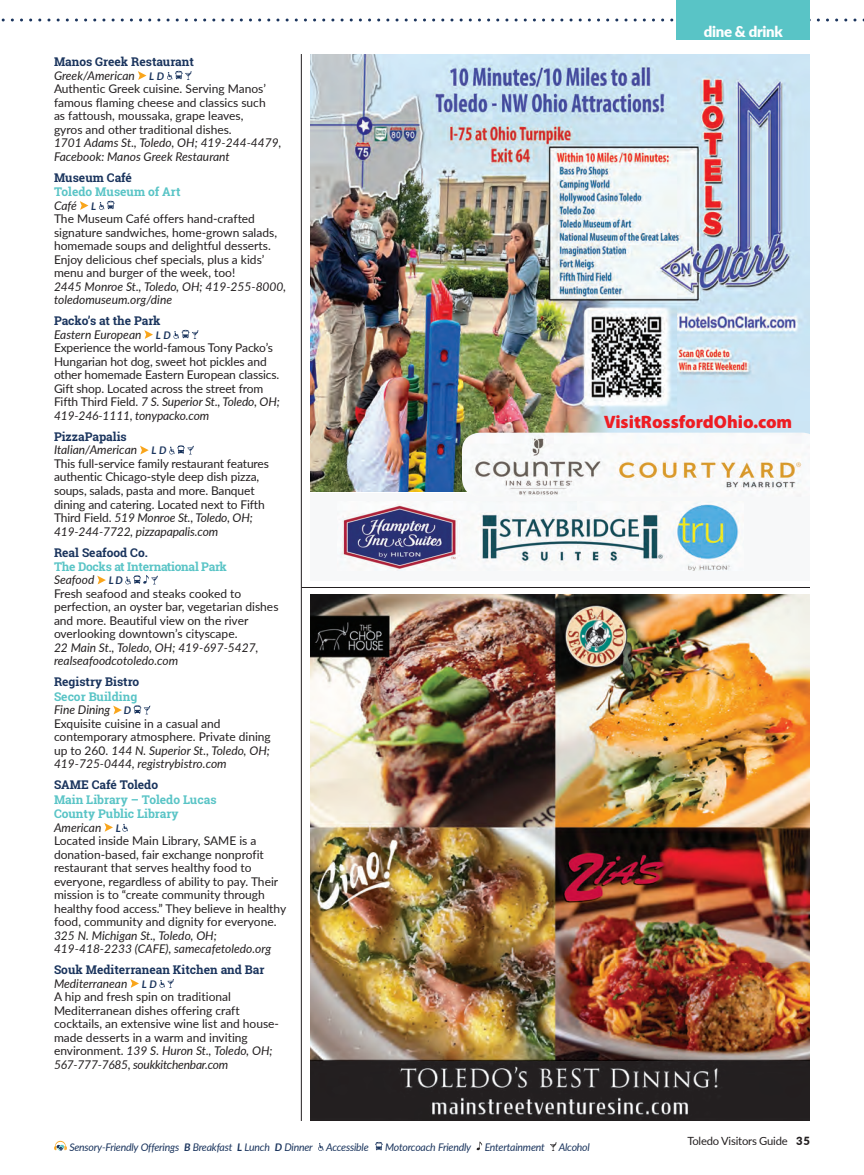
<style>
.page{position:relative;width:864px;height:1175px;background:#fff}
.page>*{position:absolute;margin:0;border:0;box-sizing:border-box;transform-origin:0 0}
.t1{font:900 18px "Myriad Pro";color:#ee1d23}
.Area_Header_2{font:900 15px "Lato";letter-spacing:-.02em;color:#fff}
.Body{font:12px/13.5px "Lato";color:#231f20}
.Body-2{font:700 12px "Roboto Slab";color:#1a345d}
.Body-3{font:italic 12px "Lato";color:#231f20}
.Body-4{font:700 12px/14.4px "Roboto Slab";color:#59c4c6}
.Body-5{font:700 12px "Roboto Slab";letter-spacing:-.02em;color:#59c4c6}
.t2{font:11.25px "Lato";letter-spacing:-.02em;color:#231f20}
.t3{font:italic 10.5px "Lato";letter-spacing:-.02em;color:#1a345d}
.s1{font-weight:700;font-size:10.5px;color:#1a345d}
.s2{font-style:italic}
.s3{font-weight:700}
.s4{font-weight:900}
</style>
<div class="page">
<svg style="left:1px;top:19px;width:863px;height:3px"></svg>
<div style="left:677px;top:0;width:133px;height:40px;background:#59c4c6"></div>
<hr style="left:302px;top:587px;width:508px;height:1px;background:#231f20">
<hr style="left:301px;top:54px;width:1px;height:1066px;background:#231f20">
<img style="left:310px;top:594px;width:500px;height:526px">
<img style="left:310px;top:54px;width:500px;height:438px">
<div style="left:310px;top:493px;width:500px;height:87px;background:#f7f8f9"></div>
<img style="left:462px;top:432px;width:348px;height:63px">
<img style="left:342px;top:504px;width:396px;height:67px">
<svg style="left:138px;top:71px;width:9px;height:9px"></svg>
<svg style="left:167px;top:71px;width:25px;height:9px"></svg>
<svg style="left:80px;top:201px;width:8px;height:9px"></svg>
<svg style="left:99px;top:201px;width:15px;height:9px"></svg>
<svg style="left:144px;top:330px;width:9px;height:9px"></svg>
<svg style="left:174px;top:330px;width:25px;height:9px"></svg>
<svg style="left:140px;top:445px;width:9px;height:9px"></svg>
<svg style="left:169px;top:445px;width:25px;height:9px"></svg>
<svg style="left:97px;top:575px;width:9px;height:9px"></svg>
<svg style="left:125px;top:575px;width:33px;height:9px"></svg>
<svg style="left:113px;top:705px;width:9px;height:9px"></svg>
<svg style="left:134px;top:705px;width:16px;height:9px"></svg>
<svg style="left:104px;top:823px;width:9px;height:8px"></svg>
<svg style="left:122px;top:824px;width:6px;height:7px"></svg>
<svg style="left:130px;top:979px;width:9px;height:8px"></svg>
<svg style="left:160px;top:979px;width:14px;height:8px"></svg>
<svg style="left:54px;top:1140px;width:13px;height:11px"></svg>
<svg style="left:318px;top:1143px;width:6px;height:8px"></svg>
<svg style="left:375px;top:1141px;width:8px;height:9px"></svg>
<svg style="left:476px;top:1141px;width:7px;height:9px"></svg>
<svg style="left:550px;top:1142px;width:7px;height:9px"></svg>
<p class="Body-2" style="left:54px;top:54px;width:142px">Manos Greek Restaurant</p>
<p class="Body-3" style="left:54px;top:67px;width:112px">Greek/American <span class="s1">L D</span></p>
<p class="Body" style="left:54px;top:82px;width:229px">Authentic Greek cuisine. Serving Manos’ famous flaming cheese and classics such<br>as fattoush, moussaka, grape leaves,<br>gyros and other traditional dishes.<br><span class="s2">1701 Adams St., Toledo, OH; 419-244-4479, Facebook: Manos Greek Restaurant</span></p>
<p class="Body-2" style="left:54px;top:169px;width:80px">Museum Café</p>
<p class="Body-4" style="left:54px;top:185px;width:128px">Toledo Museum of Art</p>
<p class="Body-3" style="left:54px;top:197px;width:44px">Café <span class="s1">L</span></p>
<p class="Body" style="left:54px;top:212px;width:234px">The Museum Café offers hand-crafted signature sandwiches, home-grown salads, homemade soups and delightful desserts.<br>Enjoy delicious chef specials, plus a kids’ menu and burger of the week, too!<br><span class="s2">2445 Monroe St., Toledo, OH; 419-255-8000, toledomuseum.org/dine</span></p>
<p class="Body-2" style="left:54px;top:313px;width:108px">Packo’s at the Park</p>
<p class="Body-3" style="left:54px;top:326px;width:118px">Eastern European <span class="s1">L D</span></p>
<p class="Body" style="left:54px;top:341px;width:227px">Experience the world-famous Tony Packo’s Hungarian hot dog, sweet hot pickles and other homemade Eastern European classics.<br>Gift shop. Located across the street from Fifth Third Field. <span class="s2">7 S. Superior St., Toledo, OH; 419-246-1111, tonypacko.com</span></p>
<p class="Body-2" style="left:54px;top:428px;width:74px">PizzaPapalis</p>
<p class="Body-3" style="left:54px;top:441px;width:114px">Italian/American <span class="s1">L D</span></p>
<p class="Body" style="left:54px;top:456px;width:217px">This full-service family restaurant features authentic Chicago-style deep dish pizza, soups, salads, pasta and more. Banquet dining and catering. Located next to Fifth Third Field. <span class="s2">519 Monroe St., Toledo, OH; 419-244-7722, pizzapapalis.com</span></p>
<p class="Body-2" style="left:54px;top:544px;width:95px">Real Seafood Co.</p>
<p class="Body-5" style="left:54px;top:558px;width:174px">The Docks at International Park</p>
<p class="Body-3" style="left:54px;top:571px;width:70px">Seafood <span class="s1">L D</span></p>
<p class="Body" style="left:54px;top:586px;width:226px">Fresh seafood and steaks cooked to perfection, an oyster bar, vegetarian dishes and more. Beautiful view on the river overlooking downtown’s cityscape.<br><span class="s2">22 Main St., Toledo, OH; 419-697-5427, realseafoodcotoledo.com</span></p>
<p class="Body-2" style="left:54px;top:674px;width:87px">Registry Bistro</p>
<p class="Body-4" style="left:54px;top:689px;width:85px">Secor Building</p>
<p class="Body-3" style="left:54px;top:701px;width:79px">Fine Dining <span class="s1">D</span></p>
<p class="Body" style="left:54px;top:716px;width:218px">Exquisite cuisine in a casual and contemporary atmosphere. Private dining up to 260. <span class="s2">144 N. Superior St., Toledo, OH; 419-725-0444, registrybistro.com</span></p>
<p class="Body-2" style="left:54px;top:777px;width:106px">SAME Café Toledo</p>
<p class="Body-4" style="left:54px;top:792px;width:164px">Main Library – Toledo Lucas<br>County Public Library</p>
<p class="Body-3" style="left:54px;top:818px;width:68px">American <span class="s1">L</span></p>
<p class="Body" style="left:54px;top:833px;width:234px">Located inside Main Library, SAME is a donation-based, fair exchange nonprofit restaurant that serves healthy food to everyone, regardless of ability to pay. Their mission is to “create community through healthy food access.” They believe in healthy food, community and dignity for everyone.<br><span class="s2">325 N. Michigan St., Toledo, OH; 419-418-2233 (CAFE), samecafetoledo.org</span></p>
<p class="Body-2" style="left:54px;top:961px;width:212px">Souk Mediterranean Kitchen and Bar</p>
<p class="Body-3" style="left:54px;top:974px;width:104px">Mediterranean <span class="s1">L D</span></p>
<p class="Body" style="left:54px;top:989px;width:227px">A hip and fresh spin on traditional Mediterranean dishes offering craft cocktails, an extensive wine list and house&shy;made desserts in a warm and inviting environment. <span class="s2">139 S. Huron St., Toledo, OH; 567-777-7685, soukkitchenbar.com</span></p>
<p class="Area_Header_2" style="left:704px;top:20px;width:81px">dine &amp; drink</p>
<p class="t1" style="left:604px;top:410px;width:190px">VisitRossfordOhio.com</p>
<p class="t3" style="left:69px;top:1139px;width:245px">Sensory-Friendly Offerings <span class="s3">B</span> Breakfast <span class="s3">L</span> Lunch <span class="s3">D</span> Dinner</p>
<p class="t3" style="left:326px;top:1139px;width:44px">Accessible</p>
<p class="t3" style="left:385px;top:1139px;width:88px">Motorcoach Friendly</p>
<p class="t3" style="left:485px;top:1139px;width:62px">Entertainment</p>
<p class="t3" style="left:559px;top:1139px;width:33px">Alcohol</p>
<p class="t2" style="left:687px;top:1133px;width:124px">Toledo Visitors Guide <span class="s4">35</span></p>
</div>
